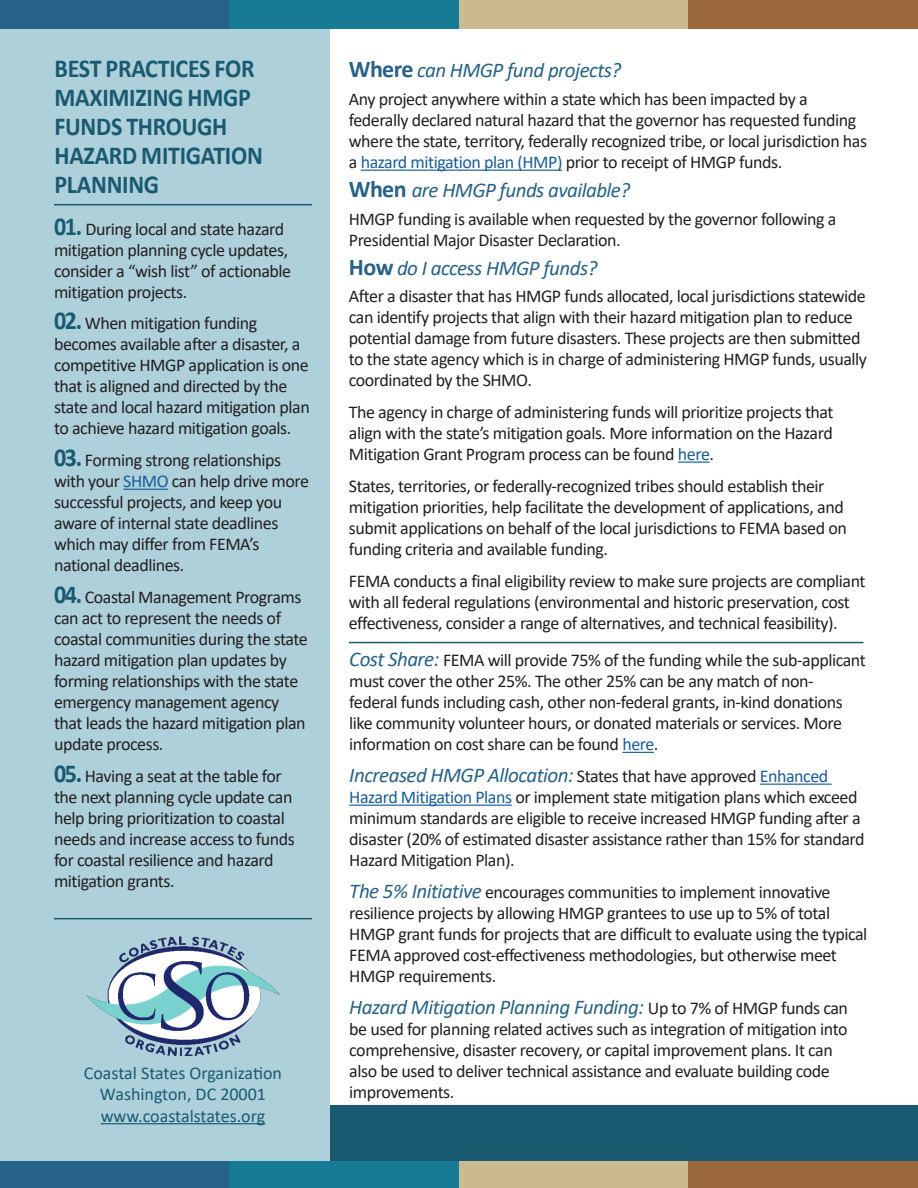
<style>
.page{position:relative;width:918px;height:1188px;background:#fff}
.page>*{position:absolute;margin:0;border:0;box-sizing:border-box;transform-origin:0 0}
.Blue_Head_in_blue_co{font:700 25.95px/28.8px "Calibri";letter-spacing:-.01em;color:#1a5a70;scale:.93 1}
.Black_paragraph_text{font:italic 21px "Calibri";letter-spacing:-.025em;color:#266289}
.Black_paragraph_text-2{font:18px/21px "Calibri";letter-spacing:-.025em;color:#231f20}
.t1{font:18px/21.6px "Calibri";color:#1a5a70;text-align:center}
.s1{font-weight:700;font-size:25.95px;color:#1a5a70}
.s2{color:#175d9e}
.s3{font-weight:700;font-style:normal;font-size:24px}
.s4{font-style:italic;font-size:21px;color:#266289}
.s5{font-style:normal;font-size:18px;color:#231f20}
.s6{font-style:normal;font-size:18px;color:#175d9e}
</style>
<div class="page">
<div style="left:0;top:1161px;width:230px;height:27px;background:#266289"></div>
<div style="left:230px;top:1161px;width:229px;height:27px;background:#177b96"></div>
<div style="left:459px;top:1161px;width:229px;height:27px;background:#cbb990"></div>
<div style="left:688px;top:1161px;width:230px;height:27px;background:#9a683b"></div>
<div style="left:0;top:0;width:230px;height:29px;background:#266289"></div>
<div style="left:230px;top:0;width:229px;height:29px;background:#177b96"></div>
<div style="left:459px;top:0;width:229px;height:29px;background:#cbb990"></div>
<div style="left:688px;top:0;width:230px;height:29px;background:#9a683b"></div>
<div style="left:0;top:29px;width:330px;height:1132px;background:#aed0da"></div>
<hr style="left:123px;top:489px;width:45px;height:1px;background:#175d9e">
<hr style="left:361px;top:170px;width:201px;height:1px;background:#175d9e">
<hr style="left:678px;top:462px;width:32px;height:1px;background:#175d9e">
<hr style="left:622px;top:752px;width:32px;height:1px;background:#175d9e">
<hr style="left:760px;top:784px;width:72px;height:1px;background:#175d9e">
<hr style="left:349px;top:805px;width:163px;height:1px;background:#175d9e">
<hr style="left:101px;top:1123px;width:164px;height:1px;background:#1a5a70">
<hr style="left:54px;top:204px;width:258px;height:1px;background:#1a5a70">
<hr style="left:54px;top:918px;width:258px;height:1px;background:#1a5a70">
<hr style="left:349px;top:642px;width:515px;height:1px;background:#1a5a70">
<img style="left:86px;top:937px;width:194px;height:119px">
<div style="left:330px;top:1105px;width:588px;height:56px;background:#1a5a70"></div>
<p class="Blue_Head_in_blue_co" style="left:54px;top:54px;width:226px">BEST PRACTICES FOR<br>MAXIMIZING HMGP<br>FUNDS THROUGH<br>HAZARD MITIGATION<br>PLANNING</p>
<p class="Black_paragraph_text-2" style="left:54px;top:218px;width:239px"><span class="s1">01.</span> During local and state hazard mitigation planning cycle updates, consider a “wish list” of actionable mitigation projects.</p>
<p class="Black_paragraph_text-2" style="left:54px;top:312px;width:257px"><span class="s1">02.</span> When mitigation funding becomes available after a disaster, a competitive HMGP application is one that is aligned and directed by the state and local hazard mitigation plan to achieve hazard mitigation goals.</p>
<p class="Black_paragraph_text-2" style="left:54px;top:449px;width:257px"><span class="s1">03.</span> Forming strong relationships with your <span class="s2">SHMO</span> can help drive more successful projects, and keep you aware of internal state deadlines which may differ from FEMA’s national deadlines.</p>
<p class="Black_paragraph_text-2" style="left:54px;top:586px;width:255px"><span class="s1">04.</span> Coastal Management Programs can act to represent the needs of coastal communities during the state hazard mitigation plan updates by forming relationships with the state emergency management agency that leads the hazard mitigation plan update process.</p>
<p class="Black_paragraph_text-2" style="left:54px;top:765px;width:242px"><span class="s1">05.</span> Having a seat at the table for the next planning cycle update can help bring prioritization to coastal needs and increase access to funds for coastal resilience and hazard mitigation grants.</p>
<p class="t1" style="left:84px;top:1061px;width:200px">Coastal States Organization<br>Washington, DC 20001 www.coastalstates.org</p>
<p class="Black_paragraph_text" style="left:349px;top:56px;width:274px"><span class="s3">Where</span> can HMGP fund projects?</p>
<p class="Black_paragraph_text-2" style="left:349px;top:88px;width:520px">Any project anywhere within a state which has been impacted by a federally declared natural hazard that the governor has requested funding where the state, territory, federally recognized tribe, or local jurisdiction has a <span class="s2">hazard mitigation plan (HMP)</span> prior to receipt of HMGP funds.</p>
<p class="Black_paragraph_text" style="left:349px;top:175px;width:283px"><span class="s3">When</span> are HMGP funds available?</p>
<p class="Black_paragraph_text-2" style="left:349px;top:208px;width:489px">HMGP funding is available when requested by the governor following a<br>Presidential Major Disaster Declaration.</p>
<p class="Black_paragraph_text" style="left:349px;top:253px;width:250px"><span class="s3">How</span> do I access HMGP funds?</p>
<p class="Black_paragraph_text-2" style="left:349px;top:285px;width:520px">After a disaster that has HMGP funds allocated, local jurisdictions statewide can identify projects that align with their hazard mitigation plan to reduce potential damage from future disasters. These projects are then submitted to the state agency which is in charge of administering HMGP funds, usually coordinated by the SHMO.</p>
<p class="Black_paragraph_text-2" style="left:349px;top:401px;width:486px;text-align:justify">The agency in charge of administering funds will prioritize projects that align with the state’s mitigation goals. More information on the Hazard Mitigation Grant Program process can be found <span class="s2">here</span>.</p>
<p class="Black_paragraph_text-2" style="left:349px;top:475px;width:500px">States, territories, or federally-recognized tribes should establish their mitigation priorities, help facilitate the development of applications, and submit applications on behalf of the local jurisdictions to FEMA based on funding criteria and available funding.</p>
<p class="Black_paragraph_text-2" style="left:349px;top:570px;width:518px">FEMA conducts a final eligibility review to make sure projects are compliant with all federal regulations (environmental and historic preservation, cost effectiveness, consider a range of alternatives, and technical feasibility).</p>
<p class="Black_paragraph_text-2" style="left:349px;top:649px;width:518px"><span class="s4">Cost Share:</span> FEMA will provide 75% of the funding while the sub-applicant must cover the other 25%. The other 25% can be any match of non&shy;federal funds including cash, other non-federal grants, in-kind donations like community volunteer hours, or donated materials or services. More information on cost share can be found <span class="s2">here</span>.</p>
<p class="Black_paragraph_text" style="left:349px;top:761px;width:481px">Increased HMGP Allocation: <span class="s5">States that have approved</span> <span class="s6">Enhanced</span></p>
<p class="Black_paragraph_text-2" style="left:349px;top:786px;width:517px"><span class="s2">Hazard Mitigation Plans</span> or implement state mitigation plans which exceed minimum standards are eligible to receive increased HMGP funding after a disaster (20% of estimated disaster assistance rather than 15% for standard Hazard Mitigation Plan).</p>
<p class="Black_paragraph_text-2" style="left:349px;top:881px;width:520px"><span class="s4">The 5% Initiative</span> encourages communities to implement innovative resilience projects by allowing HMGP grantees to use up to 5% of total HMGP grant funds for projects that are difficult to evaluate using the typical FEMA approved cost-effectiveness methodologies, but otherwise meet HMGP requirements.</p>
<p class="Black_paragraph_text" style="left:349px;top:992px;width:500px">Hazard Mitigation Planning Funding: <span class="s5">Up to 7% of HMGP funds can</span></p>
<p class="Black_paragraph_text-2" style="left:349px;top:1018px;width:500px">be used for planning related actives such as integration of mitigation into comprehensive, disaster recovery, or capital improvement plans. It can also be used to deliver technical assistance and evaluate building code improvements.</p>
</div>
